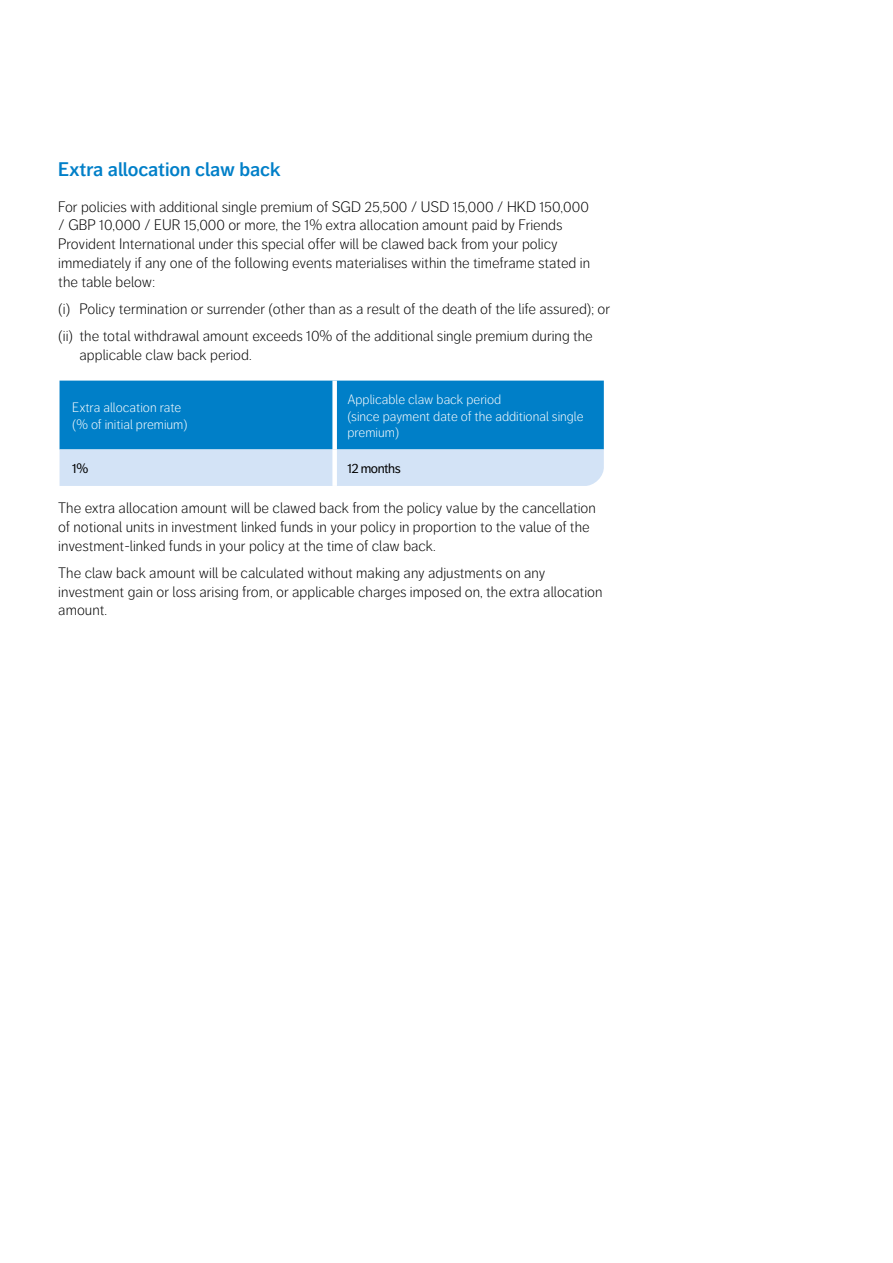
<style>
.page{position:relative;width:893px;height:1263px;background:#fff}
.page>*{position:absolute;margin:0;border:0;box-sizing:border-box;transform-origin:0 0}
.Table_Body_-_centre{font:600 19.5px "Friends Life Dagny";letter-spacing:-.005em;color:#007fc8}
.Table_Body_-_centre-2{font:300 15px/18.8px "Friends Life Dagny";color:#000}
.Table_header{font:300 13.5px "Friends Life Dagny";color:#fff}
.Table_Body{font:13.5px "Friends Life Dagny";letter-spacing:-.035em;color:#000}
</style>
<div class="page">
<svg style="left:60px;top:381px;width:544px;height:105px;background:#4ba2d8"></svg>
<p class="Table_Body_-_centre" style="left:58px;top:158px;width:224px">Extra allocation claw back</p>
<p class="Table_Body_-_centre-2" style="left:58px;top:197px;width:533px">For policies with additional single premium of SGD 25,500 / USD 15,000 / HKD 150,000 / GBP 10,000 / EUR 15,000 or more, the 1% extra allocation amount paid by Friends Provident International under this special offer will be clawed back from your policy immediately if any one of the following events materialises within the timeframe stated in the table below:</p>
<p class="Table_Body_-_centre-2" style="left:58px;top:299px;width:553px">(i) Policy termination or surrender (other than as a result of the death of the life assured); or</p>
<p class="Table_Body_-_centre-2" style="left:80px;top:327px;width:515px;text-indent:-21px">(ii) the total withdrawal amount exceeds 10% of the additional single premium during the applicable claw back period.</p>
<p class="Table_header" style="left:72px;top:400px;width:111px">Extra allocation rate</p>
<p class="Table_header" style="left:72px;top:416px;width:117px">(% of initial premium)</p>
<p class="Table_header" style="left:347px;top:392px;width:155px">Applicable claw back period</p>
<p class="Table_header" style="left:347px;top:408px;width:238px">(since payment date of the additional single</p>
<p class="Table_header" style="left:347px;top:424px;width:53px">premium)</p>
<p class="Table_Body" style="left:72px;top:461px;width:17px">1%</p>
<p class="Table_Body" style="left:347px;top:461px;width:55px">12 months</p>
<p class="Table_Body_-_centre-2" style="left:58px;top:499px;width:539px">The extra allocation amount will be clawed back from the policy value by the cancellation of notional units in investment linked funds in your policy in proportion to the value of the investment-linked funds in your policy at the time of claw back.</p>
<p class="Table_Body_-_centre-2" style="left:58px;top:563px;width:546px">The claw back amount will be calculated without making any adjustments on any investment gain or loss arising from, or applicable charges imposed on, the extra allocation amount.</p>
</div>
